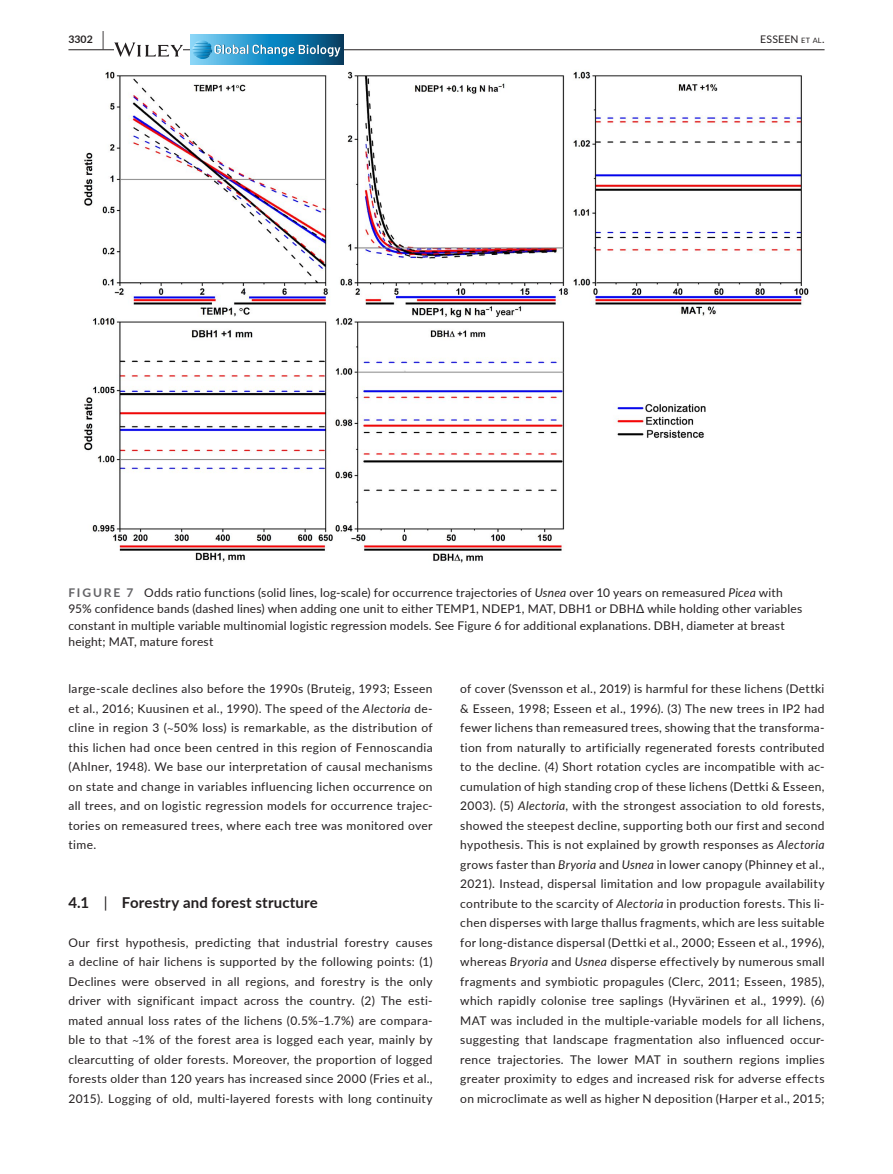
<style>
.page{position:relative;width:893px;height:1174px;background:#fff}
.page>*{position:absolute;margin:0;border:0;box-sizing:border-box;transform-origin:0 0}
.t1{font:700 15px "Lato";letter-spacing:.01em;color:#231f20}
.t2{font:12px/19.5px "Lato";letter-spacing:.015em;color:#231f20;text-align:justify}
.t3{font:10.5px "Lato";letter-spacing:.015em;color:#231f20}
.t4{font:700 10.5px "Lato";color:#231f20}
.s1{font-size:19.5px}
.s2{font-size:7.35px}
.s3{font-weight:700;color:#636366}
.s4{font-style:italic}
.s5{font-family:"STIX"}
.s6{font-weight:400}
</style>
<div class="page">
<hr style="left:68px;top:49px;width:756px;height:1px;background:#231f20">
<svg style="left:114px;top:42px;width:69px;height:15px"></svg>
<svg style="left:191px;top:64px;width:153px;height:1px"></svg>
<svg style="left:191px;top:35px;width:153px;height:29px;background:#298aba"></svg>
<svg style="left:192px;top:40px;width:149px;height:19px;background:#4799c2"></svg>
<img style="left:84px;top:71px;width:725px;height:492px">
<p class="t4" style="left:68px;top:31px;width:37px">3302 <span class="s1">|</span></p>
<p class="t3" style="left:760px;top:31px;width:66px">ESSEEN <span class="s2">et al</span>.</p>
<p class="t2" style="left:68px;top:583px;width:735px;line-height:16.5px;text-align:left"><span class="s3">FIGURE 7</span> Odds ratio functions (solid lines, log-scale) for occurrence trajectories of <span class="s4">Usnea</span> over 10 years on remeasured <span class="s4">Picea</span> with 95% confidence bands (dashed lines) when adding one unit to either TEMP1, NDEP1, MAT, DBH1 or DBH∆ while holding other variables constant in multiple variable multinomial logistic regression models. See Figure 6 for additional explanations. DBH, diameter at breast height; MAT, mature forest</p>
<p class="t2" style="left:68px;top:678px;width:366px">large-scale declines also before the 1990s (Bruteig, 1993; Esseen et al., 2016; Kuusinen et al., 1990). The speed of the <span class="s4">Alectoria</span> de&shy;cline in region 3 (<span class="s5">~</span>50% loss) is remarkable, as the distribution of this lichen had once been centred in this region of Fennoscandia (Ahlner, 1948). We base our interpretation of causal mechanisms on state and change in variables influencing lichen occurrence on all trees, and on logistic regression models for occurrence trajec&shy;tories on remeasured trees, where each tree was monitored over time.</p>
<p class="t1" style="left:68px;top:891px;width:251px">4.1 <span class="s6">|</span> Forestry and forest structure</p>
<p class="t2" style="left:68px;top:932px;width:366px">Our first hypothesis, predicting that industrial forestry causes a decline of hair lichens is supported by the following points: (1)<br>Declines were observed in all regions, and forestry is the only driver with significant impact across the country. (2) The esti&shy;mated annual loss rates of the lichens (0.5%–1.7%) are compara&shy;ble to that <span class="s5">~</span>1% of the forest area is logged each year, mainly by clearcutting of older forests. Moreover, the proportion of logged forests older than 120 years has increased since 2000 (Fries et al., 2015). Logging of old, multi-layered forests with long continuity</p>
<p class="t2" style="left:460px;top:678px;width:366px">of cover (Svensson et al., 2019) is harmful for these lichens (Dettki &amp; Esseen, 1998; Esseen et al., 1996). (3) The new trees in IP2 had fewer lichens than remeasured trees, showing that the transforma&shy;tion from naturally to artificially regenerated forests contributed to the decline. (4) Short rotation cycles are incompatible with ac&shy;cumulation of high standing crop of these lichens (Dettki &amp; Esseen, 2003). (5) <span class="s4">Alectoria</span>, with the strongest association to old forests, showed the steepest decline, supporting both our first and second hypothesis. This is not explained by growth responses as <span class="s4">Alectoria </span>grows faster than <span class="s4">Bryoria</span> and <span class="s4">Usnea</span> in lower canopy (Phinney et al., 2021). Instead, dispersal limitation and low propagule availability contribute to the scarcity of <span class="s4">Alectoria</span> in production forests. This li&shy;chen disperses with large thallus fragments, which are less suitable for long-distance dispersal (Dettki et al., 2000; Esseen et al., 1996), whereas <span class="s4">Bryoria</span> and <span class="s4">Usnea</span> disperse effectively by numerous small fragments and symbiotic propagules (Clerc, 2011; Esseen, 1985), which rapidly colonise tree saplings (Hyvärinen et al., 1999). (6)<br>MAT was included in the multiple-variable models for all lichens, suggesting that landscape fragmentation also influenced occur&shy;rence trajectories. The lower MAT in southern regions implies greater proximity to edges and increased risk for adverse effects on microclimate as well as higher N deposition (Harper et al., 2015;</p>
</div>
